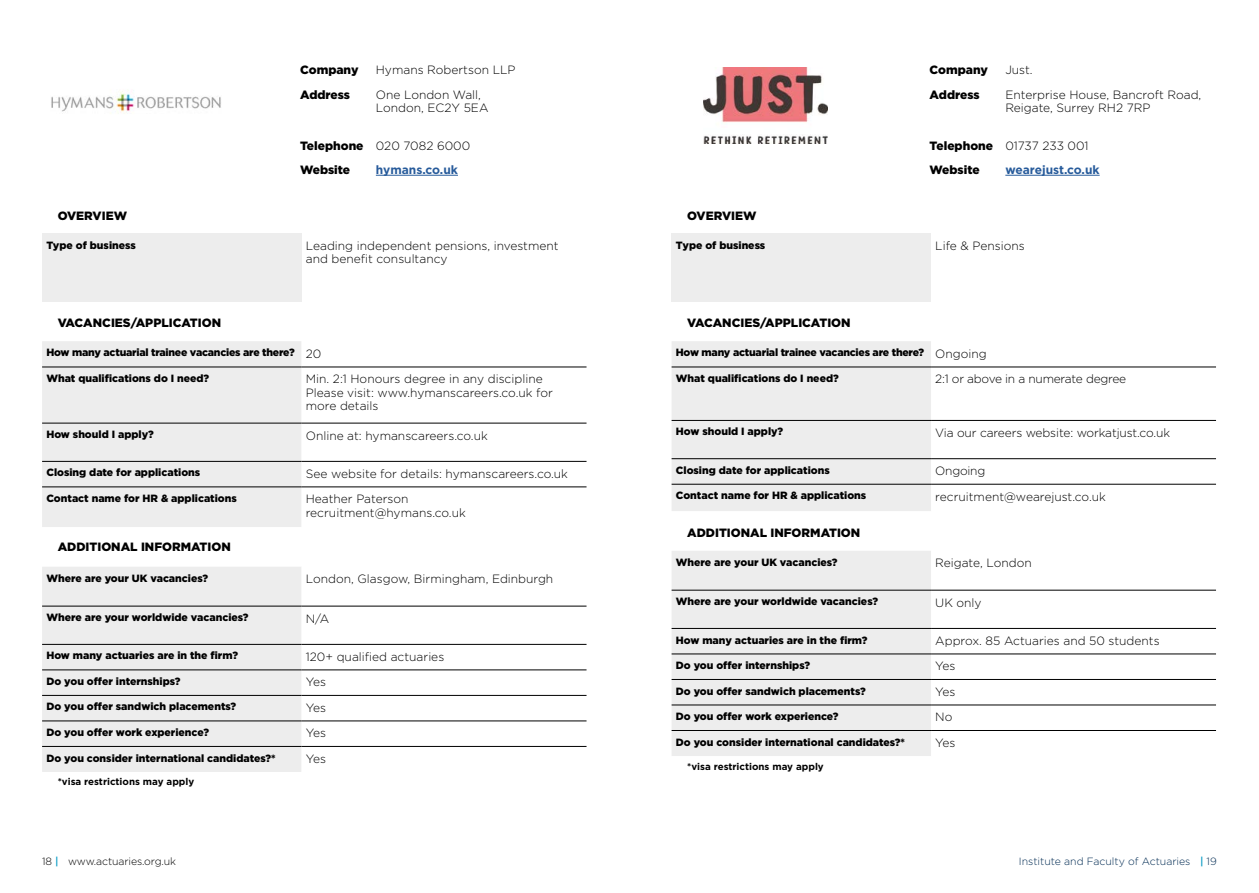
<style>
.page{position:relative;width:1259px;height:893px;background:#fff}
.page>*{position:absolute;margin:0;border:0;box-sizing:border-box;transform-origin:0 0}
.t1{font:300 12px/13.5px "Gotham";color:#000}
.t2{font:900 12px/23.2px "Gotham";color:#000}
.t3{font:300 12px "Gotham";letter-spacing:-.02em;color:#000}
.t4{font:700 12px "Gotham";color:#275b9b}
.t5{font:900 10.5px "Gotham";color:#000}
.t6{font:900 10.5px "Gotham";letter-spacing:-.02em;color:#000}
.t7{font:300 10.5px "Gotham";color:#002b53}
.t8{font:300 10.5px "Gotham";letter-spacing:-.01em;color:#000}
.t9{font:700 9.75px "Gotham";color:#000}
.s1{font-weight:300}
.s2{font-weight:300;font-size:12px}
.s3{font-weight:500;color:#0098c3}
</style>
<div class="page">
<img style="left:51px;top:90px;width:170px;height:24px">
<hr style="left:376px;top:175px;width:82px;height:1px;background:#275b9b">
<div style="left:42px;top:234px;width:259px;height:68px;background:#ededed"></div>
<div style="left:42px;top:341px;width:259px;height:186px;background:#ededed"></div>
<svg style="left:301px;top:366px;width:285px;height:121px"></svg>
<hr style="left:42px;top:367px;width:259px;height:1px;background:#000">
<hr style="left:301px;top:367px;width:285px;height:1px;background:#000">
<hr style="left:42px;top:423px;width:259px;height:1px;background:#000">
<hr style="left:301px;top:423px;width:285px;height:1px;background:#000">
<hr style="left:42px;top:487px;width:259px;height:1px;background:#000">
<hr style="left:301px;top:487px;width:285px;height:1px;background:#000">
<hr style="left:42px;top:461px;width:259px;height:1px;background:#000">
<hr style="left:301px;top:461px;width:285px;height:1px;background:#000">
<div style="left:42px;top:567px;width:259px;height:205px;background:#ededed"></div>
<svg style="left:301px;top:605px;width:285px;height:141px"></svg>
<hr style="left:42px;top:606px;width:259px;height:1px;background:#000">
<hr style="left:301px;top:606px;width:285px;height:1px;background:#000">
<hr style="left:42px;top:644px;width:259px;height:1px;background:#000">
<hr style="left:301px;top:644px;width:285px;height:1px;background:#000">
<hr style="left:42px;top:670px;width:259px;height:1px;background:#000">
<hr style="left:301px;top:670px;width:285px;height:1px;background:#000">
<hr style="left:42px;top:695px;width:259px;height:1px;background:#000">
<hr style="left:301px;top:695px;width:285px;height:1px;background:#000">
<hr style="left:42px;top:721px;width:259px;height:1px;background:#000">
<hr style="left:301px;top:721px;width:285px;height:1px;background:#000">
<hr style="left:42px;top:746px;width:259px;height:1px;background:#000">
<hr style="left:301px;top:746px;width:285px;height:1px;background:#000">
<hr style="left:1005px;top:175px;width:94px;height:1px;background:#275b9b">
<div style="left:671px;top:234px;width:260px;height:68px;background:#ededed"></div>
<div style="left:671px;top:341px;width:260px;height:170px;background:#ededed"></div>
<svg style="left:931px;top:366px;width:285px;height:118px"></svg>
<hr style="left:671px;top:367px;width:260px;height:1px;background:#000">
<hr style="left:931px;top:367px;width:285px;height:1px;background:#000">
<hr style="left:671px;top:420px;width:260px;height:1px;background:#000">
<hr style="left:931px;top:420px;width:285px;height:1px;background:#000">
<hr style="left:671px;top:484px;width:260px;height:1px;background:#000">
<hr style="left:931px;top:484px;width:285px;height:1px;background:#000">
<hr style="left:671px;top:458px;width:260px;height:1px;background:#000">
<hr style="left:931px;top:458px;width:285px;height:1px;background:#000">
<div style="left:671px;top:551px;width:260px;height:205px;background:#ededed"></div>
<svg style="left:931px;top:589px;width:285px;height:116px"></svg>
<hr style="left:671px;top:590px;width:260px;height:1px;background:#000">
<hr style="left:931px;top:590px;width:285px;height:1px;background:#000">
<hr style="left:671px;top:628px;width:260px;height:1px;background:#000">
<hr style="left:931px;top:628px;width:285px;height:1px;background:#000">
<hr style="left:671px;top:654px;width:260px;height:1px;background:#000">
<hr style="left:931px;top:654px;width:285px;height:1px;background:#000">
<hr style="left:671px;top:679px;width:260px;height:1px;background:#000">
<hr style="left:931px;top:679px;width:285px;height:1px;background:#000">
<hr style="left:671px;top:705px;width:260px;height:1px;background:#000">
<hr style="left:931px;top:705px;width:285px;height:1px;background:#000">
<hr style="left:671px;top:730px;width:260px;height:1px;background:#000">
<hr style="left:931px;top:730px;width:285px;height:1px;background:#000">
<img style="left:703px;top:68px;width:124px;height:75px">
<p class="t2" style="left:58px;top:204px;width:71px">OVERVIEW</p>
<p class="t2" style="left:300px;top:58px;width:60px">Company</p>
<p class="t1" style="left:376px;top:63px;width:141px">Hymans Robertson LLP</p>
<p class="t2" style="left:300px;top:83px;width:51px">Address</p>
<p class="t1" style="left:376px;top:88px;width:114px">One London Wall,<br>London, EC2Y 5EA</p>
<p class="t2" style="left:300px;top:134px;width:172px">Telephone <span class="s1">020 7082 6000<br></span>Website</p>
<p class="t4" style="left:376px;top:162px;width:84px">hymans.co.uk</p>
<p class="t5" style="left:46px;top:239px;width:91px">Type of business</p>
<p class="t1" style="left:306px;top:239px;width:254px">Leading independent pensions, investment and benefit consultancy</p>
<p class="t2" style="left:58px;top:311px;width:165px">VACANCIES/APPLICATION</p>
<p class="t6" style="left:46px;top:346px;width:276px">How many actuarial trainee vacancies are there? <span class="s2">20</span></p>
<p class="t5" style="left:46px;top:372px;width:164px">What qualifications do I need?</p>
<p class="t1" style="left:306px;top:372px;width:248px">Min. 2:1 Honours degree in any discipline<br>Please visit: www.hymanscareers.co.uk for more details</p>
<p class="t5" style="left:46px;top:428px;width:109px">How should I apply?</p>
<p class="t1" style="left:306px;top:428px;width:183px">Online at: hymanscareers.co.uk</p>
<p class="t5" style="left:46px;top:467px;width:155px">Closing date for applications</p>
<p class="t1" style="left:306px;top:467px;width:264px">See website for details: hymanscareers.co.uk</p>
<p class="t5" style="left:46px;top:492px;width:192px">Contact name for HR &amp; applications</p>
<p class="t1" style="left:306px;top:492px;width:161px">Heather Paterson recruitment@hymans.co.uk</p>
<p class="t2" style="left:58px;top:535px;width:175px">ADDITIONAL INFORMATION</p>
<p class="t5" style="left:46px;top:572px;width:163px">Where are your UK vacancies?</p>
<p class="t1" style="left:306px;top:572px;width:249px">London, Glasgow, Birmingham, Edinburgh</p>
<p class="t5" style="left:46px;top:611px;width:204px">Where are your worldwide vacancies?</p>
<p class="t1" style="left:306px;top:611px;width:25px">N/A</p>
<p class="t5" style="left:46px;top:650px;width:193px">How many actuaries are in the firm?</p>
<p class="t1" style="left:306px;top:650px;width:140px">120+ qualified actuaries</p>
<p class="t5" style="left:46px;top:675px;width:136px">Do you offer internships?</p>
<p class="t1" style="left:306px;top:675px;width:22px">Yes</p>
<p class="t5" style="left:46px;top:701px;width:191px">Do you offer sandwich placements?</p>
<p class="t1" style="left:306px;top:701px;width:22px">Yes</p>
<p class="t5" style="left:46px;top:726px;width:164px">Do you offer work experience?</p>
<p class="t1" style="left:306px;top:726px;width:22px">Yes</p>
<p class="t5" style="left:46px;top:752px;width:231px">Do you consider international candidates?*</p>
<p class="t1" style="left:306px;top:752px;width:22px">Yes</p>
<p class="t9" style="left:58px;top:775px;width:138px">*visa restrictions may apply</p>
<p class="t2" style="left:687px;top:204px;width:71px">OVERVIEW</p>
<p class="t2" style="left:929px;top:58px;width:60px">Company</p>
<p class="t1" style="left:1005px;top:63px;width:29px">Just.</p>
<p class="t2" style="left:929px;top:83px;width:51px">Address</p>
<p class="t1" style="left:1005px;top:88px;width:197px">Enterprise House, Bancroft Road,<br>Reigate, Surrey RH2 7RP</p>
<p class="t2" style="left:929px;top:134px;width:160px">Telephone <span class="s1">01737 233 001<br></span>Website</p>
<p class="t4" style="left:1005px;top:162px;width:96px">wearejust.co.uk</p>
<p class="t5" style="left:676px;top:239px;width:91px">Type of business</p>
<p class="t1" style="left:935px;top:239px;width:91px">Life &amp; Pensions</p>
<p class="t2" style="left:687px;top:311px;width:165px">VACANCIES/APPLICATION</p>
<p class="t6" style="left:676px;top:346px;width:312px">How many actuarial trainee vacancies are there? <span class="s2">Ongoing</span></p>
<p class="t5" style="left:676px;top:372px;width:164px">What qualifications do I need?</p>
<p class="t3" style="left:935px;top:373px;width:192px">2:1 or above in a numerate degree</p>
<p class="t5" style="left:676px;top:426px;width:109px">How should I apply?</p>
<p class="t1" style="left:935px;top:426px;width:236px">Via our careers website: workatjust.co.uk</p>
<p class="t5" style="left:676px;top:464px;width:155px">Closing date for applications</p>
<p class="t3" style="left:935px;top:464px;width:51px">Ongoing</p>
<p class="t5" style="left:676px;top:489px;width:192px">Contact name for HR &amp; applications</p>
<p class="t1" style="left:935px;top:489px;width:172px">recruitment@wearejust.co.uk</p>
<p class="t2" style="left:687px;top:521px;width:175px">ADDITIONAL INFORMATION</p>
<p class="t5" style="left:676px;top:556px;width:163px">Where are your UK vacancies?</p>
<p class="t1" style="left:935px;top:556px;width:98px">Reigate, London</p>
<p class="t5" style="left:676px;top:595px;width:204px">Where are your worldwide vacancies?</p>
<p class="t1" style="left:935px;top:595px;width:48px">UK only</p>
<p class="t5" style="left:676px;top:634px;width:193px">How many actuaries are in the firm?</p>
<p class="t1" style="left:935px;top:634px;width:226px">Approx. 85 Actuaries and 50 students</p>
<p class="t5" style="left:676px;top:659px;width:136px">Do you offer internships?</p>
<p class="t1" style="left:935px;top:659px;width:22px">Yes</p>
<p class="t5" style="left:676px;top:685px;width:191px">Do you offer sandwich placements?</p>
<p class="t1" style="left:935px;top:685px;width:22px">Yes</p>
<p class="t5" style="left:676px;top:710px;width:164px">Do you offer work experience?</p>
<p class="t1" style="left:935px;top:710px;width:19px">No</p>
<p class="t5" style="left:676px;top:736px;width:231px">Do you consider international candidates?*</p>
<p class="t1" style="left:935px;top:736px;width:22px">Yes</p>
<p class="t9" style="left:687px;top:761px;width:138px">*visa restrictions may apply</p>
<p class="t8" style="left:42px;top:855px;width:135px">18 <span class="s3">|</span> www.actuaries.org.uk</p>
<p class="t7" style="left:1019px;top:855px;width:199px">Institute and Faculty of Actuaries <span class="s3">|</span> 19</p>
</div>
